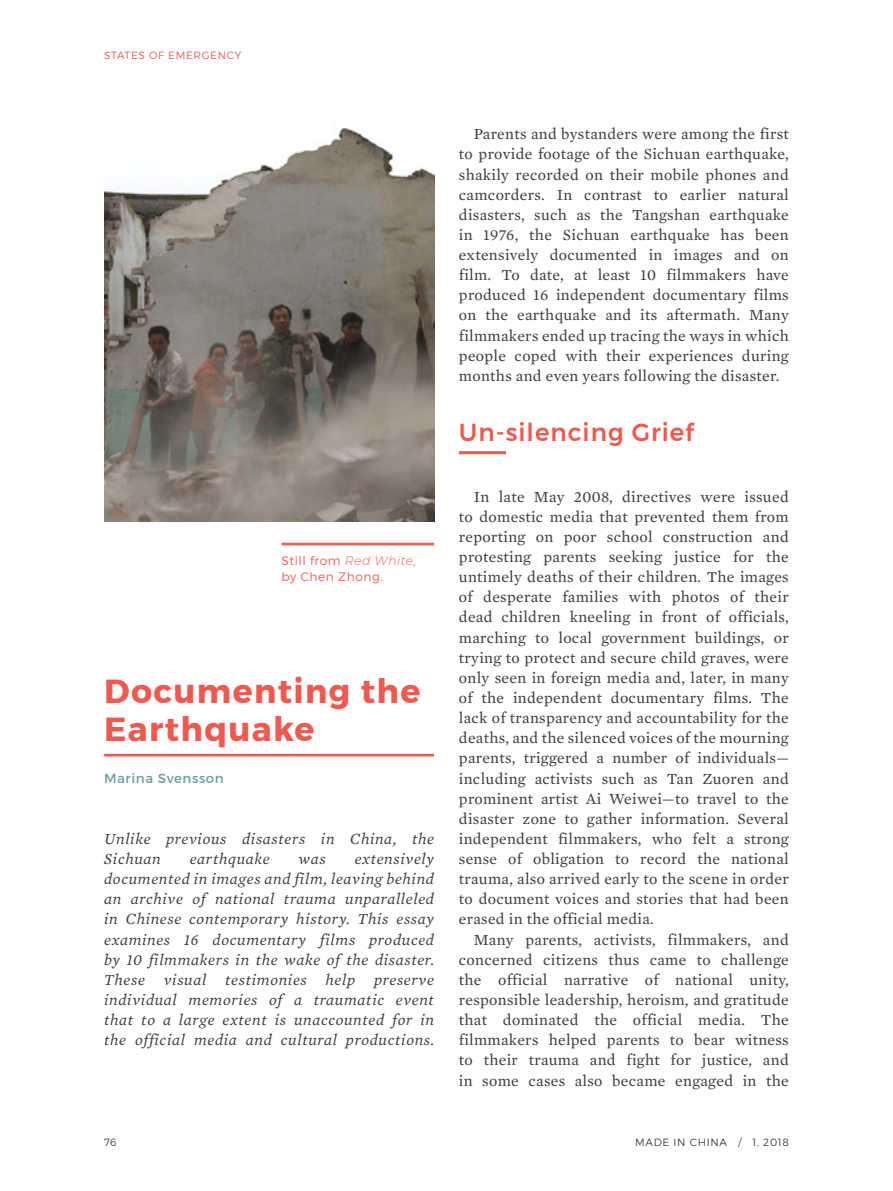
<style>
.page{position:relative;width:893px;height:1191px;background:#fff}
.page>*{position:absolute;margin:0;border:0;box-sizing:border-box;transform-origin:0 0}
.t1{font:700 33.25px/38.5px "Montserrat";letter-spacing:.04em;color:#f1584e}
.t2{font:500 24.5px "Montserrat";letter-spacing:.04em;color:#f1584e}
.t3{font:15.75px/20.1px "Mercury Text G2 Roman";letter-spacing:.02em;color:#414042;text-align:justify}
.t4{font:italic 15.75px/20.1px "Mercury Text G2";letter-spacing:.04em;color:#414042}
.t5{font:13.47px "Montserrat";letter-spacing:.04em;color:#69a09c}
.t6{font:300 12.25px/15.8px "Montserrat";letter-spacing:.04em;color:#f15d4f}
.t7{font:300 10.5px "Montserrat";letter-spacing:.06em;color:#414042}
.t8{font:300 10.5px "Montserrat";letter-spacing:.06em;color:#f1584e}
.s1{font-style:italic}
</style>
<div class="page">
<hr style="left:104px;top:754px;width:330px;height:2px;background:#f1584e">
<hr style="left:459px;top:451px;width:47px;height:3px;background:#f1584e">
<img style="left:104px;top:128px;width:330px;height:394px">
<hr style="left:282px;top:543px;width:152px;height:2px;background:#f15d4f">
<p class="t8" style="left:104px;top:49px;width:139px">STATES OF EMERGENCY</p>
<p class="t6" style="left:282px;top:553px;width:136px">Still from <span class="s1">Red White, </span>by Chen Zhong.</p>
<h1 class="t1" style="left:104px;top:672px;width:318px">Documenting the<br>Earthquake</h1>
<p class="t5" style="left:104px;top:770px;width:121px">Marina Svensson</p>
<p class="t4" style="left:104px;top:828px;width:331px">Unlike previous disasters in China, the<br>Sichuan</p>
<p class="t4" style="left:104px;top:848px;width:331px;text-align:justify;text-indent:250px">extensively documented in images and film, leaving behind an archive of national trauma unparalleled in Chinese contemporary history. This essay examines 16 documentary films produced by 10 filmmakers in the wake of the disaster.<br>These visual testimonies help preserve individual memories of a traumatic event that to a large extent is unaccounted for in the official media and cultural productions.</p>
<p class="t4" style="left:190px;top:848px;width:82px">earthquake</p>
<p class="t4" style="left:299px;top:848px;width:29px">was</p>
<p class="t3" style="left:459px;top:124px;width:331px;text-indent:15px">Parents and bystanders were among the first to provide footage of the Sichuan earthquake, shakily recorded on their mobile phones and camcorders. In contrast to earlier natural disasters, such as the Tangshan earthquake in 1976, the Sichuan earthquake has been extensively documented in images and on film. To date, at least 10 filmmakers have produced 16 independent documentary films on the earthquake and its aftermath. Many filmmakers ended up tracing the ways in which people coped with their experiences during months and even years following the disaster.</p>
<h2 class="t2" style="left:459px;top:413px;width:237px">Un-silencing Grief</h2>
<p class="t3" style="left:459px;top:486px;width:331px;text-indent:15px">In late May 2008, directives were issued to domestic media that prevented them from reporting on poor school construction and protesting parents seeking justice for the untimely deaths of their children. The images of desperate families with photos of their dead children kneeling in front of officials, marching to local government buildings, or trying to protect and secure child graves, were only seen in foreign media and, later, in many of the independent documentary films. The lack of transparency and accountability for the deaths, and the silenced voices of the mourning parents, triggered a number of individuals— including activists such as Tan Zuoren and prominent artist Ai Weiwei—to travel to the disaster zone to gather information. Several independent filmmakers, who felt a strong sense of obligation to record the national trauma, also arrived early to the scene in order to document voices and stories that had been erased in the official media.</p>
<p class="t3" style="left:459px;top:929px;width:331px;text-indent:15px">Many parents, activists, filmmakers, and concerned citizens thus came to challenge the official narrative of national unity, responsible leadership, heroism, and gratitude that dominated the official media. The filmmakers helped parents to bear witness to their trauma and fight for justice, and in some cases also became engaged in the</p>
<p class="t7" style="left:104px;top:1135px;width:14px">76</p>
<p class="t7" style="left:635px;top:1135px;width:155px">MADE IN CHINA / 1, 2018</p>
</div>
